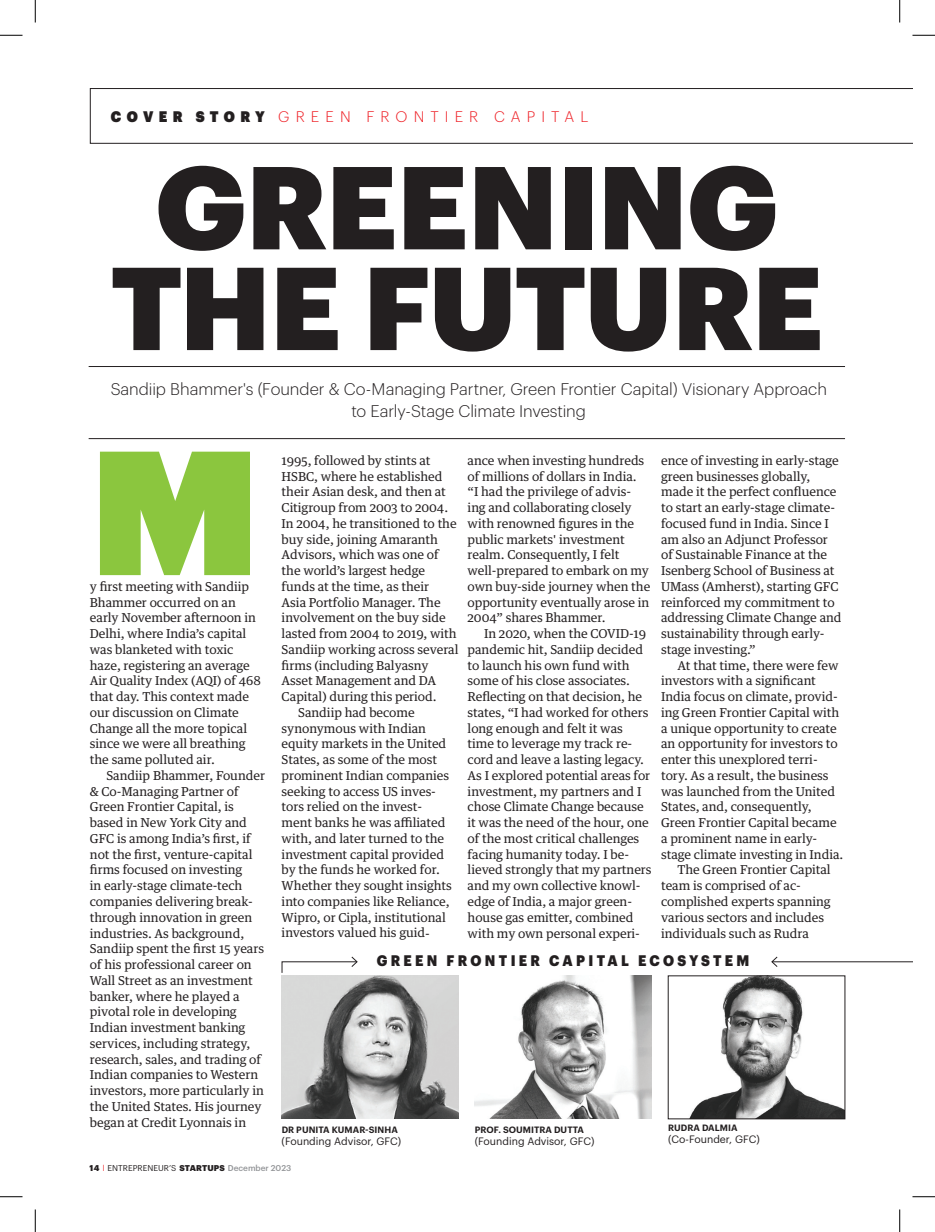
<style>
.page{position:relative;width:935px;height:1232px;background:#fff}
.page>*{position:absolute;margin:0;border:0;box-sizing:border-box;transform-origin:0 0}
.t1{font:172.65px "Graphik Super";color:#8bc63e}
.t2{font:900 115.05px/100.6px "Graphik";letter-spacing:-.015em;color:#231f20;text-align:center}
.t3{font:300 16.5px/22.5px "Graphik";letter-spacing:-.005em;color:#231f20;text-align:center}
.t4{font:300 15px "Graphik";letter-spacing:.405em;color:#ee1d23}
.t5{font:900 15px "Graphik";letter-spacing:.245em;color:#231f20;scale:.9 1}
.t6{font:12.3px/15.8px "Guardian Text Egyp";letter-spacing:-.005em;color:#231f20}
.t7{font:10.5px "Graphik";color:#231f20}
.t8{font:600 9px "Graphik";letter-spacing:.005em;color:#231f20}
.t9{font:8.25px "Graphik";letter-spacing:.005em;color:#231f20}
.s1{font-family:"Graphik Super";font-weight:400;color:#231f20}
.s2{font-weight:900}
.s3{font-family:"Stainless";font-weight:300;color:#ee1d23}
.s4{font-weight:500;color:#939598}
</style>
<div class="page">
<img style="left:690px;top:977px;width:153px;height:140px">
<div style="left:667px;top:975px;width:178px;height:144px;border:1px solid #231f20"></div>
<hr style="left:89px;top:366px;width:756px;height:1px;background:#231f20">
<hr style="left:89px;top:438px;width:756px;height:1px;background:#231f20">
<svg style="left:90px;top:88px;width:822px;height:56px"></svg>
<img style="left:475px;top:975px;width:176px;height:143px">
<img style="left:282px;top:975px;width:176px;height:143px">
<svg style="left:281px;top:956px;width:77px;height:17px"></svg>
<svg style="left:771px;top:956px;width:141px;height:11px"></svg>
<svg style="left:0;top:35px;width:22px;height:1px"></svg>
<svg style="left:912px;top:35px;width:23px;height:1px"></svg>
<svg style="left:0;top:1196px;width:22px;height:1px"></svg>
<svg style="left:912px;top:1196px;width:23px;height:1px"></svg>
<svg style="left:35px;top:0;width:1px;height:22px"></svg>
<svg style="left:35px;top:1209px;width:1px;height:23px"></svg>
<svg style="left:899px;top:0;width:1px;height:22px"></svg>
<svg style="left:899px;top:1209px;width:1px;height:23px"></svg>
<p class="t4" style="left:111px;top:106px;width:479px"><span class="s1">COVER STORY</span> GREEN FRONTIER CAPITAL</p>
<h2 class="t2" style="left:110px;top:147px;width:714px">GREENING<br>THE FUTURE</h2>
<h3 class="t3" style="left:111px;top:376px;width:717px">Sandiip Bhammer's (Founder &amp; Co-Managing Partner, Green Frontier Capital) Visionary Approach to Early-Stage Climate Investing</h3>
<h1 class="t1" style="left:90px;top:376px;width:172px">M</h1>
<p class="t6" style="left:90px;top:577px;width:172px">y first meeting with Sandiip<br>Bhammer occurred on an early November afternoon in<br>Delhi, where India’s capital was blanketed with toxic haze, registering an average<br>Air Quality Index (AQI) of 468 that day. This context made our discussion on Climate<br>Change all the more topical since we were all breathing the same polluted air.</p>
<p class="t6" style="left:90px;top:766px;width:177px;text-indent:16px">Sandiip Bhammer, Founder &amp; Co-Managing Partner of<br>Green Frontier Capital, is based in New York City and<br>GFC is among India’s first, if not the first, venture-capital firms focused on investing<br>in early-stage climate-tech companies delivering break&shy;through innovation in green industries. As background,<br>Sandiip spent the first 15 years of his professional career on<br>Wall Street as an investment banker, where he played a pivotal role in developing<br>Indian investment banking services, including strategy, research, sales, and trading of<br>Indian companies to Western investors, more particularly in the United States. His journey began at Credit Lyonnais in</p>
<p class="t6" style="left:282px;top:451px;width:150px">1995, followed by stints at</p>
<p class="t6" style="left:282px;top:467px;width:162px">HSBC, where he established</p>
<p class="t6" style="left:282px;top:483px;width:166px">their Asian desk, and then at</p>
<p class="t6" style="left:282px;top:498px;width:168px">Citigroup from 2003 to 2004.</p>
<p class="t6" style="left:282px;top:514px;width:176px">In 2004, he transitioned to the</p>
<p class="t6" style="left:282px;top:530px;width:158px">buy side, joining Amaranth</p>
<p class="t6" style="left:282px;top:546px;width:158px">Advisors, which was one of</p>
<p class="t6" style="left:282px;top:561px;width:145px">the world’s largest hedge</p>
<p class="t6" style="left:282px;top:577px;width:149px">funds at the time, as their</p>
<p class="t6" style="left:282px;top:593px;width:160px">Asia Portfolio Manager. The</p>
<p class="t6" style="left:282px;top:608px;width:166px">involvement on the buy side</p>
<p class="t6" style="left:282px;top:624px;width:176px">lasted from 2004 to 2019, with</p>
<p class="t6" style="left:282px;top:640px;width:178px">Sandiip working across several</p>
<p class="t6" style="left:282px;top:656px;width:148px">firms (including Balyasny</p>
<p class="t6" style="left:282px;top:671px;width:156px">Asset Management and DA</p>
<p class="t6" style="left:282px;top:687px;width:156px">Capital) during this period.</p>
<p class="t6" style="left:298px;top:703px;width:118px">Sandiip had become</p>
<p class="t6" style="left:282px;top:719px;width:146px">synonymous with Indian</p>
<p class="t6" style="left:282px;top:734px;width:166px">equity markets in the United</p>
<p class="t6" style="left:282px;top:750px;width:157px">States, as some of the most</p>
<p class="t6" style="left:282px;top:766px;width:169px">prominent Indian companies</p>
<p class="t6" style="left:282px;top:782px;width:156px">seeking to access US inves-</p>
<p class="t6" style="left:282px;top:798px;width:142px">tors relied on the invest-</p>
<p class="t6" style="left:282px;top:813px;width:165px">ment banks he was affiliated</p>
<p class="t6" style="left:282px;top:829px;width:164px">with, and later turned to the</p>
<p class="t6" style="left:282px;top:845px;width:164px">investment capital provided</p>
<p class="t6" style="left:282px;top:861px;width:160px">by the funds he worked for.</p>
<p class="t6" style="left:282px;top:876px;width:172px">Whether they sought insights</p>
<p class="t6" style="left:282px;top:892px;width:169px">into companies like Reliance,</p>
<p class="t6" style="left:282px;top:908px;width:166px">Wipro, or Cipla, institutional</p>
<p class="t6" style="left:282px;top:924px;width:150px">investors valued his guid-</p>
<p class="t6" style="left:467px;top:451px;width:184px">ance when investing hundreds of millions of dollars in India. “I had the privilege of advis&shy;ing and collaborating closely with renowned figures in the public markets' investment realm. Consequently, I felt well-prepared to embark on my own buy-side journey when the opportunity eventually arose in<br>2004” shares Bhammer.</p>
<p class="t6" style="left:467px;top:624px;width:185px;text-indent:16px">In 2020, when the COVID-19 pandemic hit, Sandiip decided to launch his own fund with some of his close associates.<br>Reflecting on that decision, he states, “I had worked for others long enough and felt it was time to leverage my track re&shy;cord and leave a lasting legacy.<br>As I explored potential areas for investment, my partners and I chose Climate Change because it was the need of the hour, one of the most critical challenges facing humanity today. I be&shy;lieved strongly that my partners and my own collective knowl&shy;edge of India, a major green&shy;house gas emitter, combined with my own personal experi-</p>
<p class="t6" style="left:661px;top:451px;width:182px">ence of investing in early-stage green businesses globally, made it the perfect confluence to start an early-stage climate&shy;focused fund in India. Since I am also an Adjunct Professor of Sustainable Finance at the<br>Isenberg School of Business at<br>UMass (Amherst), starting GFC reinforced my commitment to addressing Climate Change and sustainability through early&shy;stage investing.”</p>
<p class="t6" style="left:677px;top:656px;width:162px">At that time, there were few</p>
<p class="t6" style="left:661px;top:672px;width:156px">investors with a significant</p>
<p class="t6" style="left:661px;top:687px;width:178px">India focus on climate, provid-</p>
<p class="t6" style="left:661px;top:703px;width:180px">ing Green Frontier Capital with</p>
<p class="t6" style="left:661px;top:719px;width:177px">a unique opportunity to create</p>
<p class="t6" style="left:661px;top:735px;width:178px">an opportunity for investors to</p>
<p class="t6" style="left:661px;top:750px;width:158px">enter this unexplored terri-</p>
<p class="t6" style="left:661px;top:766px;width:169px">tory. As a result, the business</p>
<p class="t6" style="left:661px;top:782px;width:175px">was launched from the United</p>
<p class="t6" style="left:661px;top:798px;width:152px">States, and, consequently,</p>
<p class="t6" style="left:661px;top:813px;width:177px">Green Frontier Capital became</p>
<p class="t6" style="left:661px;top:829px;width:158px">a prominent name in early-</p>
<p class="t6" style="left:661px;top:845px;width:184px">stage climate investing in India.</p>
<p class="t6" style="left:677px;top:861px;width:155px">The Green Frontier Capital</p>
<p class="t6" style="left:661px;top:876px;width:141px">team is comprised of ac-</p>
<p class="t6" style="left:661px;top:892px;width:171px">complished experts spanning</p>
<p class="t6" style="left:661px;top:908px;width:164px">various sectors and includes</p>
<p class="t6" style="left:661px;top:924px;width:149px">individuals such as Rudra</p>
<p class="t5" style="left:377px;top:948px;width:415px">GREEN FRONTIER CAPITAL ECOSYSTEM</p>
<p class="t8" style="left:282px;top:1122px;width:118px">DR PUNITA KUMAR-SINHA</p>
<p class="t7" style="left:282px;top:1133px;width:121px">(Founding Advisor, GFC)</p>
<p class="t8" style="left:475px;top:1122px;width:111px">PROF. SOUMITRA DUTTA</p>
<p class="t7" style="left:475px;top:1133px;width:121px">(Founding Advisor, GFC)</p>
<p class="t8" style="left:668px;top:1121px;width:71px">RUDRA DALMIA</p>
<p class="t7" style="left:668px;top:1131px;width:93px">(Co-Founder, GFC)</p>
<p class="t9" style="left:90px;top:1161px;width:203px"><span class="s2">14</span> <span class="s3">l</span> ENTREPRENEUR’S <span class="s2">STARTUPS</span> <span class="s4">December 2023</span></p>
</div>
